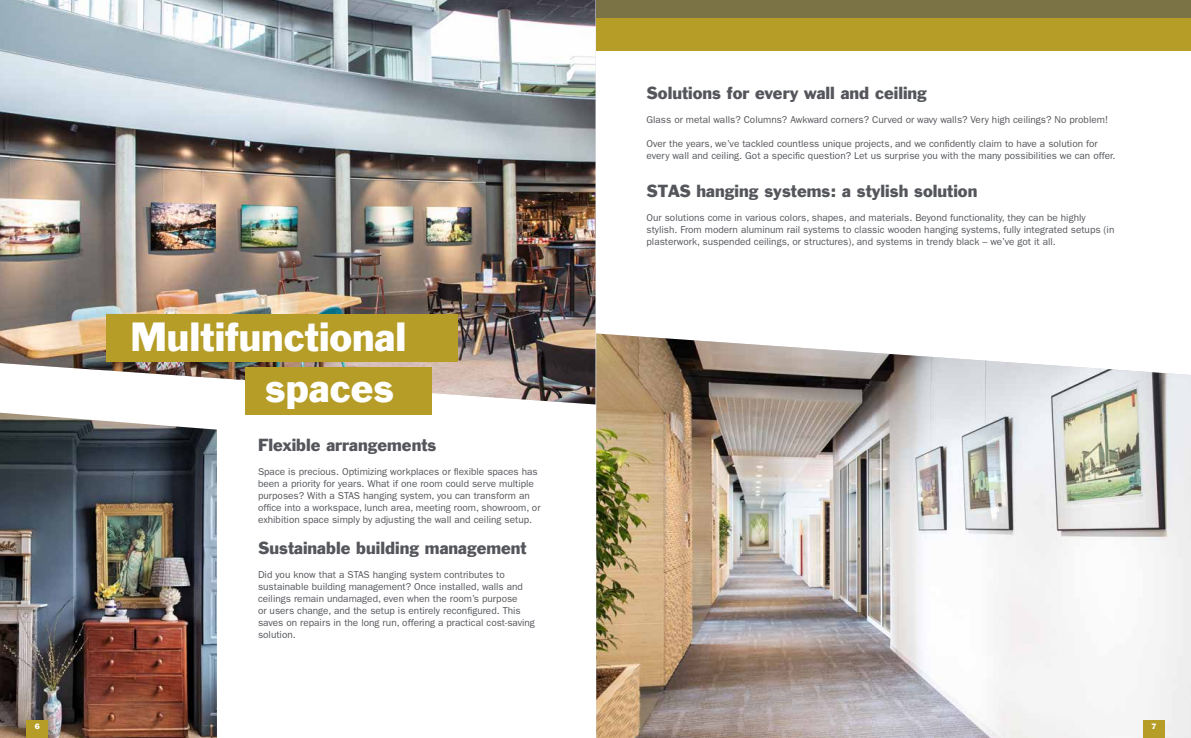
<style>
.page{position:relative;width:1191px;height:738px;background:#fff}
.page>*{position:absolute;margin:0;border:0;box-sizing:border-box;transform-origin:0 0}
.t1{font:37.2px/51px "Franklin Gothic";color:#fff}
.t2{font:16px "Franklin Gothic";color:#54565b}
.t3{font:10px/12px "ITC Franklin Gothic Std";color:#54565b}
.t4{font:7.2px "Franklin Gothic";color:#fff}
</style>
<div class="page">
<img style="left:0;top:412px;width:217px;height:325px">
<img style="left:596px;top:333px;width:595px;height:404px">
<div style="left:27px;top:720px;width:21px;height:17px;background:#b59d27"></div>
<img style="left:0;top:0;width:595px;height:404px">
<div style="left:1143px;top:720px;width:21px;height:17px;background:#b59d27"></div>
<div style="left:596px;top:11px;width:595px;height:40px;background:#b59d27"></div>
<div style="left:596px;top:0;width:595px;height:17px;background:#7b7346"></div>
<div style="left:245px;top:366px;width:187px;height:48px;background:#b59d27"></div>
<div style="left:106px;top:314px;width:352px;height:47px;background:#b59d27"></div>
<h1 class="t1" style="left:265px;top:312px;width:143px;text-indent:-135px">Multifunctional spaces</h1>
<h2 class="t2" style="left:258px;top:434px;width:180px">Flexible arrangements</h2>
<p class="t3" style="left:258px;top:465px;width:284px">Space is precious. Optimizing workplaces or flexible spaces has been a priority for years. What if one room could serve multiple purposes? With a STAS hanging system, you can transform an office into a workspace, lunch area, meeting room, showroom, or exhibition space simply by adjusting the wall and ceiling setup.</p>
<h2 class="t2" style="left:258px;top:537px;width:270px">Sustainable building management</h2>
<p class="t3" style="left:258px;top:568px;width:278px">Did you know that a STAS hanging system contributes to sustainable building management? Once installed, walls and ceilings remain undamaged, even when the room’s purpose<br>or users change, and the setup is entirely reconfigured. This saves on repairs in the long run, offering a practical cost-saving solution.</p>
<h2 class="t2" style="left:646px;top:82px;width:282px">Solutions for every wall and ceiling</h2>
<p class="t3" style="left:646px;top:113px;width:463px">Glass or metal walls? Columns? Awkward corners? Curved or wavy walls? Very high ceilings? No problem!</p>
<p class="t3" style="left:646px;top:137px;width:470px">Over the years, we’ve tackled countless unique projects, and we confidently claim to have a solution for every wall and ceiling. Got a specific question? Let us surprise you with the many possibilities we can offer.</p>
<h2 class="t2" style="left:646px;top:180px;width:332px">STAS hanging systems: a stylish solution</h2>
<p class="t3" style="left:646px;top:211px;width:469px">Our solutions come in various colors, shapes, and materials. Beyond functionality, they can be highly stylish. From modern aluminum rail systems to classic wooden hanging systems, fully integrated setups (in plasterwork, suspended ceilings, or structures), and systems in trendy black – we’ve got it all.</p>
<p class="t4" style="left:35px;top:720px;width:7px">6</p>
<p class="t4" style="left:1151px;top:721px;width:7px">7</p>
</div>
